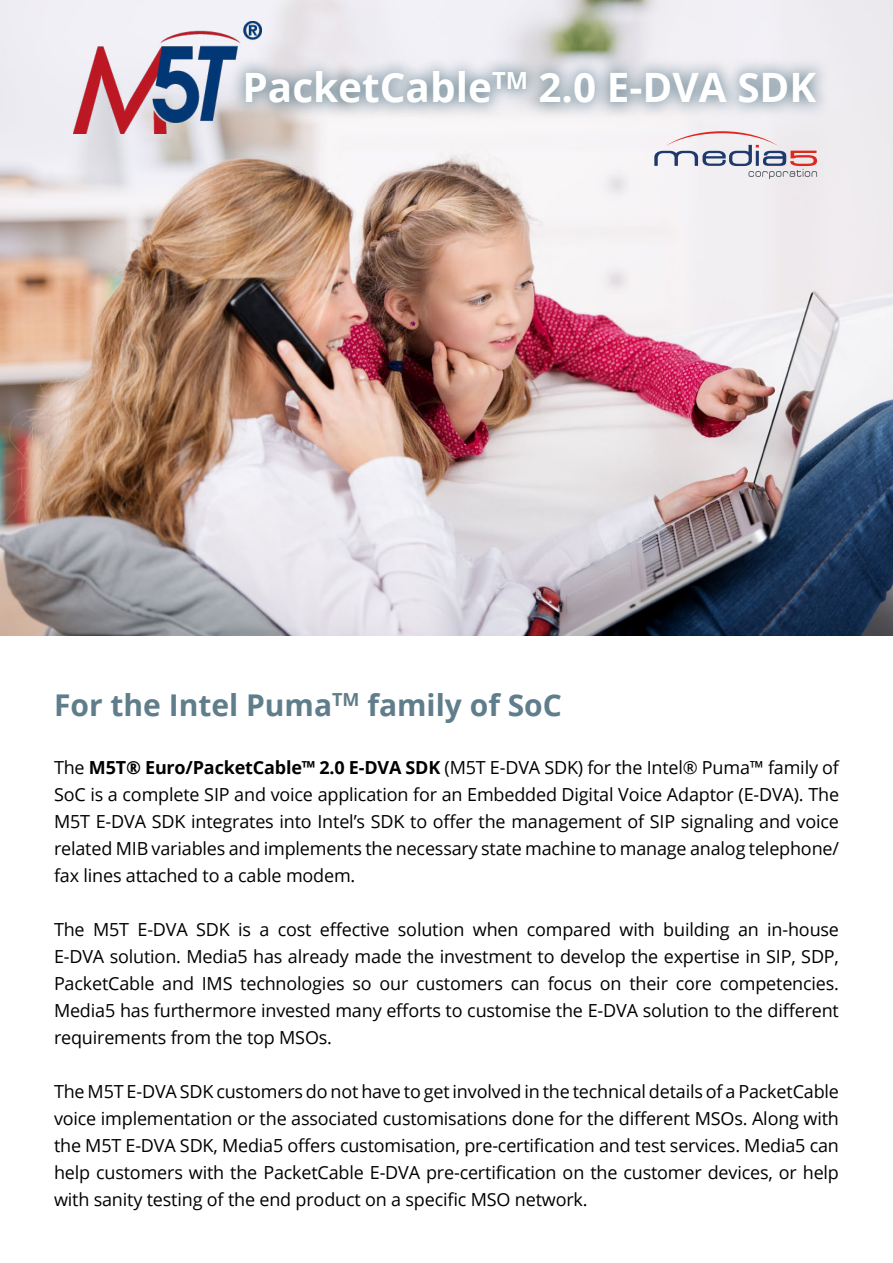
<style>
.page{position:relative;width:893px;height:1263px;background:#fff}
.page>*{position:absolute;margin:0;border:0;box-sizing:border-box;transform-origin:0 0}
.t1{font:700 40.5px "Open Sans";color:#fff}
.t2{font:700 30px "Open Sans";color:#607d8b}
.t3{font:18px/27px "Open Sans";letter-spacing:-.01em;color:#000;text-align:justify}
.s1{font-weight:700}
</style>
<div class="page">
<img style="left:0;top:1px;width:893px;height:634px">
<div style="left:229px;top:55px;width:604px;height:64px;background:#607d8b;opacity:.8"></div>
<img style="left:74px;top:21px;width:187px;height:113px">
<svg style="left:654px;top:131px;width:163px;height:48px"></svg>
<h1 class="t1" style="left:242px;top:59px;width:575px">PacketCable<sup>TM</sup> 2.0 E-DVA SDK</h1>
<h2 class="t2" style="left:54px;top:684px;width:509px">For the Intel Puma<sup>TM</sup> family of SoC</h2>
<p class="t3" style="left:54px;top:753px;width:787px">The <span class="s1">M5T® Euro/PacketCable™ 2.0 E-DVA SDK</span> (M5T E-DVA SDK) for the Intel® Puma™ family of SoC is a complete SIP and voice application for an Embedded Digital Voice Adaptor (E-DVA). The M5T E-DVA SDK integrates into Intel’s SDK to offer the management of SIP signaling and voice related MIB variables and implements the necessary state machine to manage analog telephone/ fax lines attached to a cable modem.</p>
<p class="t3" style="left:54px;top:915px;width:786px">The M5T E-DVA SDK is a cost effective solution when compared with building an in-house E-DVA solution. Media5 has already made the investment to develop the expertise in SIP, SDP, PacketCable and IMS technologies so our customers can focus on their core competencies.<br>Media5 has furthermore invested many efforts to customise the E-DVA solution to the different requirements from the top MSOs.</p>
<p class="t3" style="left:54px;top:1077px;width:786px">The M5T E-DVA SDK customers do not have to get involved in the technical details of a PacketCable voice implementation or the associated customisations done for the different MSOs. Along with the M5T E-DVA SDK, Media5 offers customisation, pre-certification and test services. Media5 can help customers with the PacketCable E-DVA pre-certification on the customer devices, or help with sanity testing of the end product on a specific MSO network.</p>
</div>
